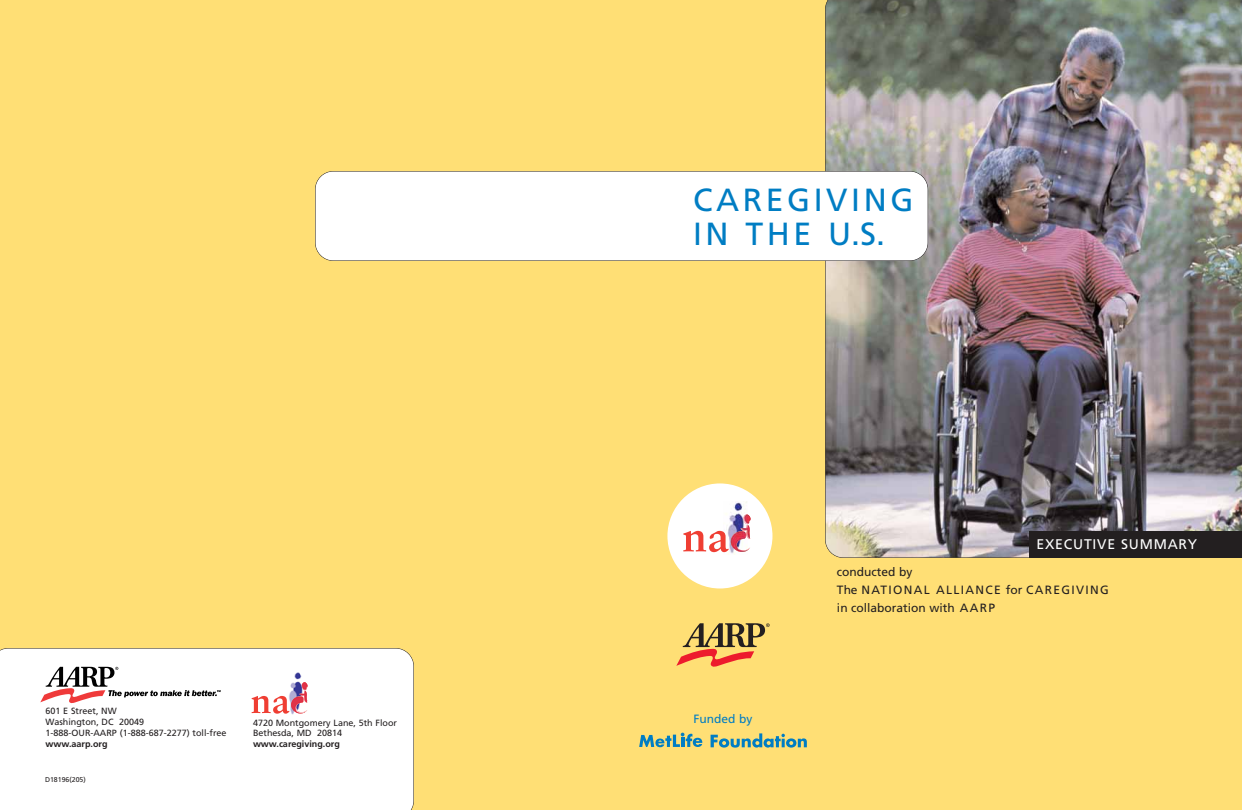
<style>
.page{position:relative;width:1242px;height:810px;background:#ffdf75}
.page>*{position:absolute;margin:0;border:0;box-sizing:border-box;transform-origin:0 0}
.t1{font:32px/34px "Frutiger LT";letter-spacing:.11em;color:#007dc3}
.t2{font:14px "Frutiger LT";letter-spacing:.055em;color:#fff}
.t3{font:12px/18px "Frutiger LT";color:#231f20}
.t4{font:12px "Frutiger LT";color:#007dc3}
.t5{font:9px/10.8px "Frutiger LT";color:#231f20}
.t6{font:700 9px "Frutiger LT";color:#231f20}
.t7{font:7px "Frutiger LT";color:#231f20}
</style>
<div class="page">
<img style="left:825px;top:0;width:417px;height:558px">
<div style="left:315px;top:171px;width:613px;height:90px;background:#fff;border-radius:18px"></div>
<div style="left:315px;top:171px;width:613px;height:90px;border:1px solid #231f20;border-radius:18px"></div>
<div style="left:0;top:648px;width:414px;height:162px;background:#fff"></div>
<svg style="left:40px;top:667px;width:181px;height:37px;background:#dcd2d2"></svg>
<img style="left:285px;top:672px;width:20px;height:43px">
<svg style="left:252px;top:682px;width:56px;height:32px;background:#eabcc2"></svg>
<img style="left:296px;top:696px;width:11px;height:16px">
<div style="left:1029px;top:531px;width:213px;height:27px;background:#231f20"></div>
<svg style="left:639px;top:733px;width:63px;height:14px"></svg>
<svg style="left:711px;top:733px;width:96px;height:15px"></svg>
<div style="left:667px;top:483px;width:105px;height:105px;background:#fff;border-radius:50%"></div>
<img style="left:724px;top:502px;width:23px;height:52px">
<svg style="left:683px;top:514px;width:68px;height:38px"></svg>
<img style="left:736px;top:531px;width:14px;height:19px">
<svg style="left:676px;top:623px;width:94px;height:44px"></svg>
<p class="t5" style="left:45px;top:706px;width:183px">601 E Street, NW<br>Washington, DC 20049<br>1-888-OUR-AARP (1-888-687-2277) toll-free</p>
<p class="t6" style="left:45px;top:740px;width:64px">www.aarp.org</p>
<p class="t7" style="left:45px;top:776px;width:42px">D18196(205)</p>
<p class="t5" style="left:253px;top:718px;width:146px">4720 Montgomery Lane, 5th Floor<br>Bethesda, MD 20814</p>
<p class="t6" style="left:253px;top:741px;width:88px">www.caregiving.org</p>
<h1 class="t1" style="left:693px;top:185px;width:222px">CAREGIVING<br>IN THE U.S.</h1>
<h3 class="t4" style="left:694px;top:713px;width:60px">Funded by</h3>
<h2 class="t2" style="left:1037px;top:538px;width:162px">EXECUTIVE SUMMARY</h2>
<h3 class="t3" style="left:837px;top:563px;width:273px">conducted by<br>The NATIONAL ALLIANCE for CAREGIVING in collaboration with AARP</h3>
</div>
